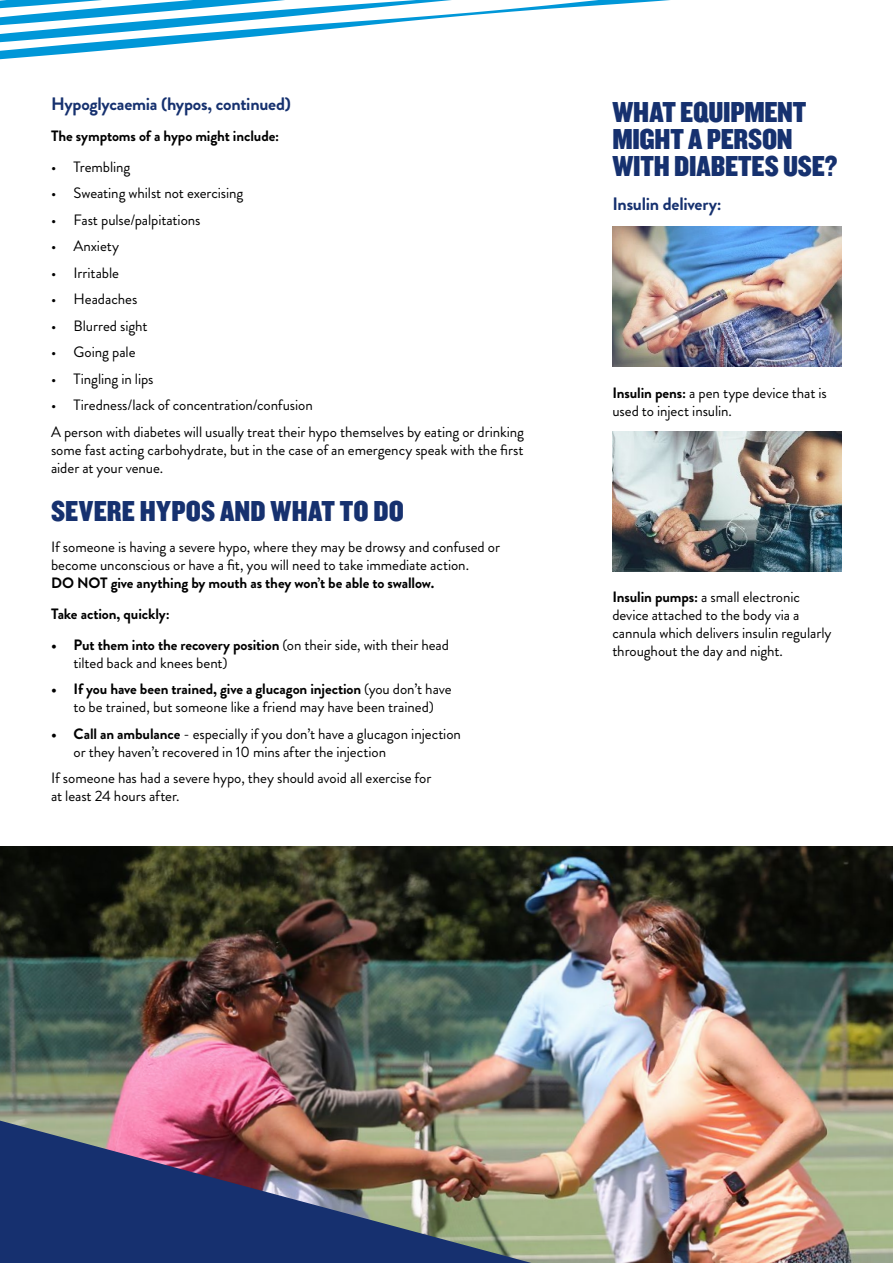
<style>
.page{position:relative;width:893px;height:1263px;background:#fff}
.page>*{position:absolute;margin:0;border:0;box-sizing:border-box;transform-origin:0 0}
.H_-_H2{font:30px/27px "Knockout 70 Full Welterwt";letter-spacing:-.005em;color:#16316f}
.H_-_H3{font:700 18px "Brandon Grotesque";letter-spacing:-.015em;color:#16316f}
.H_-_Body{font:15px/18px "Brandon Grotesque";letter-spacing:-.005em;color:#000}
.H_-_Body-2{font:700 15px "Brandon Grotesque";letter-spacing:-.005em;color:#000}
.s1{font-weight:700}
</style>
<div class="page">
<img style="left:0;top:847px;width:893px;height:416px">
<svg style="left:0;top:0;width:670px;height:60px"></svg>
<img style="left:0;top:1120px;width:532px;height:143px">
<img style="left:612px;top:227px;width:230px;height:140px">
<img style="left:612px;top:431px;width:230px;height:141px">
<p class="H_-_H3" style="left:51px;top:92px;width:241px">Hypoglycaemia (hypos, continued)</p>
<p class="H_-_Body-2" style="left:51px;top:126px;width:230px">The symptoms of a hypo might include:</p>
<p class="H_-_Body" style="left:51px;top:158px;width:81px">• Trembling</p>
<p class="H_-_Body" style="left:51px;top:184px;width:194px">• Sweating whilst not exercising</p>
<p class="H_-_Body" style="left:51px;top:211px;width:151px">• Fast pulse/palpitations</p>
<p class="H_-_Body" style="left:51px;top:237px;width:70px">• Anxiety</p>
<p class="H_-_Body" style="left:51px;top:264px;width:70px">• Irritable</p>
<p class="H_-_Body" style="left:51px;top:290px;width:88px">• Headaches</p>
<p class="H_-_Body" style="left:51px;top:317px;width:98px">• Blurred sight</p>
<p class="H_-_Body" style="left:51px;top:344px;width:86px">• Going pale</p>
<p class="H_-_Body" style="left:51px;top:370px;width:104px">• Tingling in lips</p>
<p class="H_-_Body" style="left:51px;top:397px;width:263px">• Tiredness/lack of concentration/confusion</p>
<p class="H_-_Body" style="left:51px;top:423px;width:475px;text-align:justify">A person with diabetes will usually treat their hypo themselves by eating or drinking some fast acting carbohydrate, but in the case of an emergency speak with the first aider at your venue.</p>
<p class="H_-_H2" style="left:51px;top:497px;width:354px">SEVERE HYPOS AND WHAT TO DO</p>
<p class="H_-_Body" style="left:51px;top:538px;width:451px">If someone is having a severe hypo, where they may be drowsy and confused or become unconscious or have a fit, you will need to take immediate action.<br><span class="s1">DO NOT give anything by mouth as they won’t be able to swallow.</span></p>
<p class="H_-_Body-2" style="left:51px;top:603px;width:120px">Take action, quickly:</p>
<p class="H_-_Body" style="left:74px;top:636px;width:377px;text-indent:-22px"><span class="s1">• Put them into the recovery position</span> (on their side, with their head tilted back and knees bent)</p>
<p class="H_-_Body" style="left:51px;top:680px;width:402px;text-align:center"><span class="s1">• If you have been trained, give a glucagon injection</span> (you don’t have to be trained, but someone like a friend may have been trained)</p>
<p class="H_-_Body" style="left:74px;top:725px;width:389px;text-indent:-22px"><span class="s1">• Call an ambulance</span> - especially if you don’t have a glucagon injection or they haven’t recovered in 10 mins after the injection</p>
<p class="H_-_Body" style="left:51px;top:769px;width:382px">If someone has had a severe hypo, they should avoid all exercise for at least 24 hours after.</p>
<p class="H_-_H2" style="left:612px;top:97px;width:227px">WHAT EQUIPMENT<br>MIGHT A PERSON<br>WITH DIABETES USE?</p>
<p class="H_-_H3" style="left:612px;top:191px;width:111px">Insulin delivery:</p>
<p class="H_-_Body" style="left:612px;top:384px;width:216px"><span class="s1">Insulin pens:</span> a pen type device that is used to inject insulin.</p>
<p class="H_-_Body" style="left:612px;top:588px;width:221px"><span class="s1">Insulin pumps:</span> a small electronic device attached to the body via a cannula which delivers insulin regularly throughout the day and night.</p>
</div>
